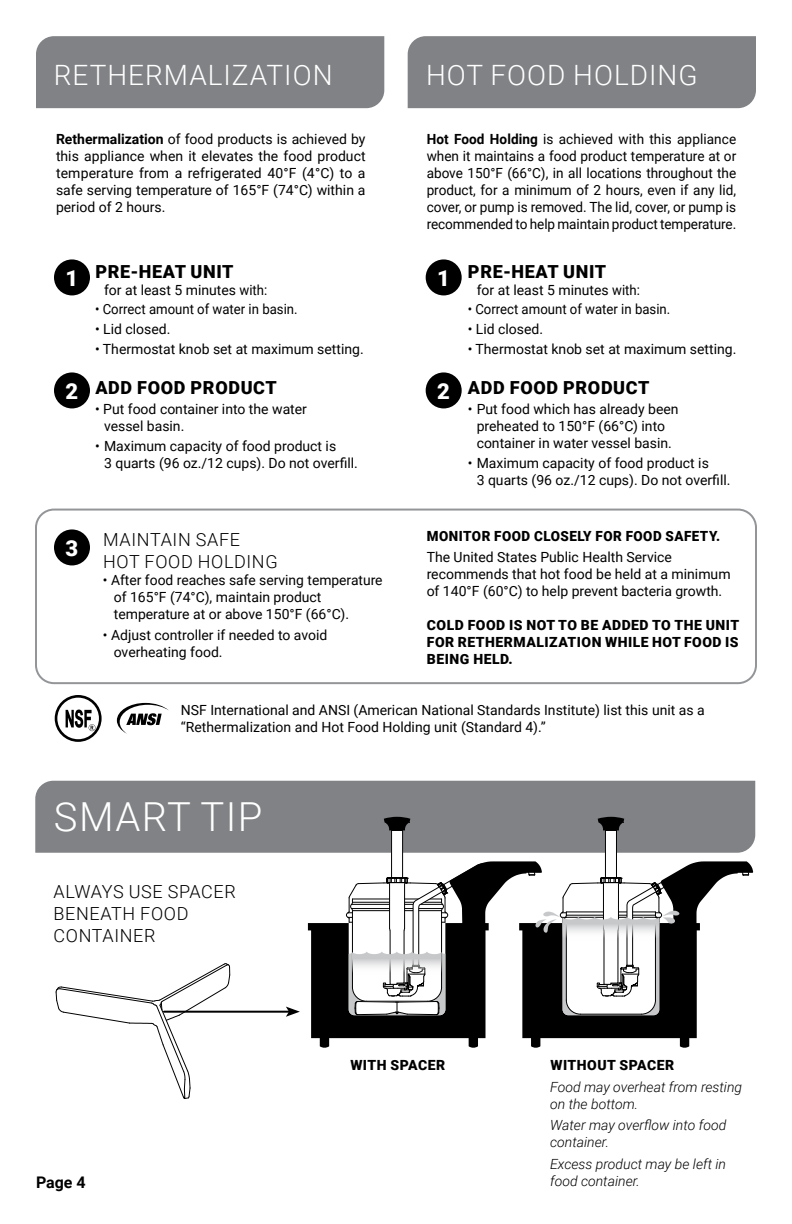
<style>
.page{position:relative;width:792px;height:1224px;background:#fff}
.page>*{position:absolute;margin:0;border:0;box-sizing:border-box;transform-origin:0 0}
.t1{font:300 40px "Roboto";letter-spacing:.035em;color:#fff}
.t2{font:300 28px "Roboto";letter-spacing:.035em;color:#fff}
.t3{font:900 22px "Roboto";color:#fff}
.t4{font:300 18px/22px "Roboto";letter-spacing:.035em;color:#000}
.t5{font:900 18px "Roboto";letter-spacing:.035em;color:#000}
.t6{font:700 16px "Roboto";color:#000}
.t7{font:14px/17px "Roboto";color:#000}
.t8{font:italic 300 14px/17px "Roboto";color:#000}
.t9{font:900 14px/17px "Roboto";letter-spacing:.035em;color:#000;text-align:justify}
.t10{font:14px "Roboto";color:#000;scale:.94 1}
.t11{font:900 14px "Roboto";letter-spacing:.035em;color:#000;scale:.96 1}
.s1{font-weight:700}
</style>
<div class="page">
<div style="left:35px;top:509px;width:722px;height:175px;border:2px solid #939598;border-radius:18px"></div>
<div style="left:54px;top:259px;width:36px;height:36px;background:#000;border-radius:50%"></div>
<div style="left:426px;top:259px;width:36px;height:36px;background:#000;border-radius:50%"></div>
<div style="left:54px;top:372px;width:36px;height:36px;background:#000;border-radius:50%"></div>
<div style="left:426px;top:372px;width:36px;height:36px;background:#000;border-radius:50%"></div>
<div style="left:54px;top:529px;width:36px;height:36px;background:#000;border-radius:50%"></div>
<svg style="left:55px;top:695px;width:47px;height:47px"></svg>
<svg style="left:117px;top:703px;width:52px;height:31px"></svg>
<div style="left:36px;top:36px;width:348px;height:72px;background:#808285"></div>
<div style="left:408px;top:36px;width:348px;height:72px;background:#808285"></div>
<div style="left:35px;top:781px;width:720px;height:72px;background:#808285"></div>
<svg style="left:308px;top:861px;width:211px;height:187px"></svg>
<svg style="left:519px;top:861px;width:234px;height:187px"></svg>
<div style="left:605px;top:830px;width:11px;height:48px;background:#fff"></div>
<div style="left:392px;top:830px;width:11px;height:48px;background:#fff"></div>
<hr style="left:483px;top:864px;width:40px;height:1px;background:#000">
<hr style="left:483px;top:869px;width:40px;height:1px;background:#000">
<hr style="left:391px;top:830px;width:1px;height:48px;background:#000">
<hr style="left:402px;top:830px;width:1px;height:48px;background:#000">
<svg style="left:384px;top:817px;width:26px;height:14px"></svg>
<svg style="left:737px;top:864px;width:12px;height:12px"></svg>
<hr style="left:697px;top:864px;width:40px;height:1px;background:#000">
<hr style="left:697px;top:869px;width:40px;height:1px;background:#000">
<hr style="left:605px;top:830px;width:1px;height:48px;background:#000">
<hr style="left:616px;top:830px;width:1px;height:48px;background:#000">
<svg style="left:598px;top:817px;width:26px;height:14px"></svg>
<svg style="left:346px;top:864px;width:137px;height:151px"></svg>
<svg style="left:523px;top:864px;width:174px;height:151px"></svg>
<svg style="left:56px;top:963px;width:174px;height:136px"></svg>
<hr style="left:164px;top:1011px;width:125px;height:2px;background:#000">
<svg style="left:286px;top:1007px;width:14px;height:10px"></svg>
<h2 class="t2" style="left:54px;top:55px;width:280px">RETHERMALIZATION</h2>
<h2 class="t2" style="left:426px;top:55px;width:273px">HOT FOOD HOLDING</h2>
<p class="t7" style="left:56px;top:130px;width:311px;text-align:justify"><span class="s1">Rethermalization</span> of food products is achieved by this appliance when it elevates the food product temperature from a refrigerated 40°F (4°C) to a safe serving temperature of 165°F (74°C) within a period of 2 hours.</p>
<p class="t7" style="left:427px;top:130px;width:311px;text-align:justify"><span class="s1">Hot Food Holding</span> is achieved with this appliance when it maintains a food product temperature at or above 150°F (66°C), in all locations throughout the product, for a minimum of 2 hours, even if any lid, cover, or pump is removed. The lid, cover, or pump is recommended to help maintain product temperature.</p>
<p class="t5" style="left:95px;top:259px;width:140px">PRE-HEAT UNIT</p>
<p class="t7" style="left:104px;top:281px;width:165px">for at least 5 minutes with:</p>
<p class="t10" style="left:95px;top:300px;width:217px">• Correct amount of water in basin.</p>
<p class="t7" style="left:95px;top:320px;width:77px">• Lid closed.</p>
<p class="t7" style="left:95px;top:340px;width:270px">• Thermostat knob set at maximum setting.</p>
<p class="t5" style="left:95px;top:375px;width:183px">ADD FOOD PRODUCT</p>
<p class="t7" style="left:104px;top:400px;width:204px;text-indent:-9px">• Put food container into the water vessel basin.</p>
<p class="t7" style="left:104px;top:437px;width:255px;text-indent:-9px">• Maximum capacity of food product is<br>3 quarts (96 oz./12 cups). Do not overfill.</p>
<h3 class="t3" style="left:66px;top:262px;width:14px">1</h3>
<h3 class="t3" style="left:437px;top:262px;width:14px">1</h3>
<h3 class="t3" style="left:66px;top:375px;width:14px">2</h3>
<h3 class="t3" style="left:437px;top:375px;width:14px">2</h3>
<p class="t5" style="left:468px;top:259px;width:140px">PRE-HEAT UNIT</p>
<p class="t7" style="left:477px;top:281px;width:165px">for at least 5 minutes with:</p>
<p class="t10" style="left:468px;top:300px;width:217px">• Correct amount of water in basin.</p>
<p class="t7" style="left:468px;top:320px;width:77px">• Lid closed.</p>
<p class="t7" style="left:468px;top:340px;width:270px">• Thermostat knob set at maximum setting.</p>
<p class="t5" style="left:468px;top:375px;width:183px">ADD FOOD PRODUCT</p>
<p class="t7" style="left:468px;top:400px;width:212px;text-align:center">• Put food which has already been preheated to 150°F (66°C) into container in water vessel basin.</p>
<p class="t7" style="left:477px;top:454px;width:255px;text-indent:-9px">• Maximum capacity of food product is<br>3 quarts (96 oz./12 cups). Do not overfill.</p>
<h3 class="t3" style="left:66px;top:532px;width:14px">3</h3>
<p class="t4" style="left:103px;top:528px;width:176px">MAINTAIN SAFE<br>HOT FOOD HOLDING</p>
<p class="t7" style="left:114px;top:571px;width:270px;text-indent:-11px">• After food reaches safe serving temperature of 165°F (74°C), maintain product temperature at or above 150°F (66°C).</p>
<p class="t7" style="left:114px;top:626px;width:215px;text-indent:-11px">• Adjust controller if needed to avoid overheating food.</p>
<p class="t11" style="left:427px;top:526px;width:307px">MONITOR FOOD CLOSELY FOR FOOD SAFETY.</p>
<p class="t7" style="left:427px;top:548px;width:305px">The United States Public Health Service recommends that hot food be held at a minimum of 140°F (60°C) to help prevent bacteria growth.</p>
<p class="t9" style="left:427px;top:616px;width:314px">COLD FOOD IS NOT TO BE ADDED TO THE UNIT FOR RETHERMALIZATION WHILE HOT FOOD IS BEING HELD.</p>
<p class="t7" style="left:181px;top:701px;width:525px">NSF International and ANSI (American National Standards Institute) list this unit as a “Rethermalization and Hot Food Holding unit (Standard 4).”</p>
<h1 class="t1" style="left:54px;top:789px;width:210px">SMART TIP</h1>
<p class="t4" style="left:54px;top:880px;width:184px">ALWAYS USE SPACER<br>BENEATH FOOD<br>CONTAINER</p>
<p class="t6" style="left:36px;top:1171px;width:51px">Page 4</p>
<p class="t9" style="left:350px;top:1056px;width:96px">WITH SPACER</p>
<p class="t9" style="left:550px;top:1056px;width:125px">WITHOUT SPACER</p>
<p class="t8" style="left:550px;top:1078px;width:194px">Food may overheat from resting on the bottom.</p>
<p class="t8" style="left:550px;top:1116px;width:178px">Water may overflow into food container.</p>
<p class="t8" style="left:550px;top:1155px;width:177px">Excess product may be left in food container.</p>
</div>
